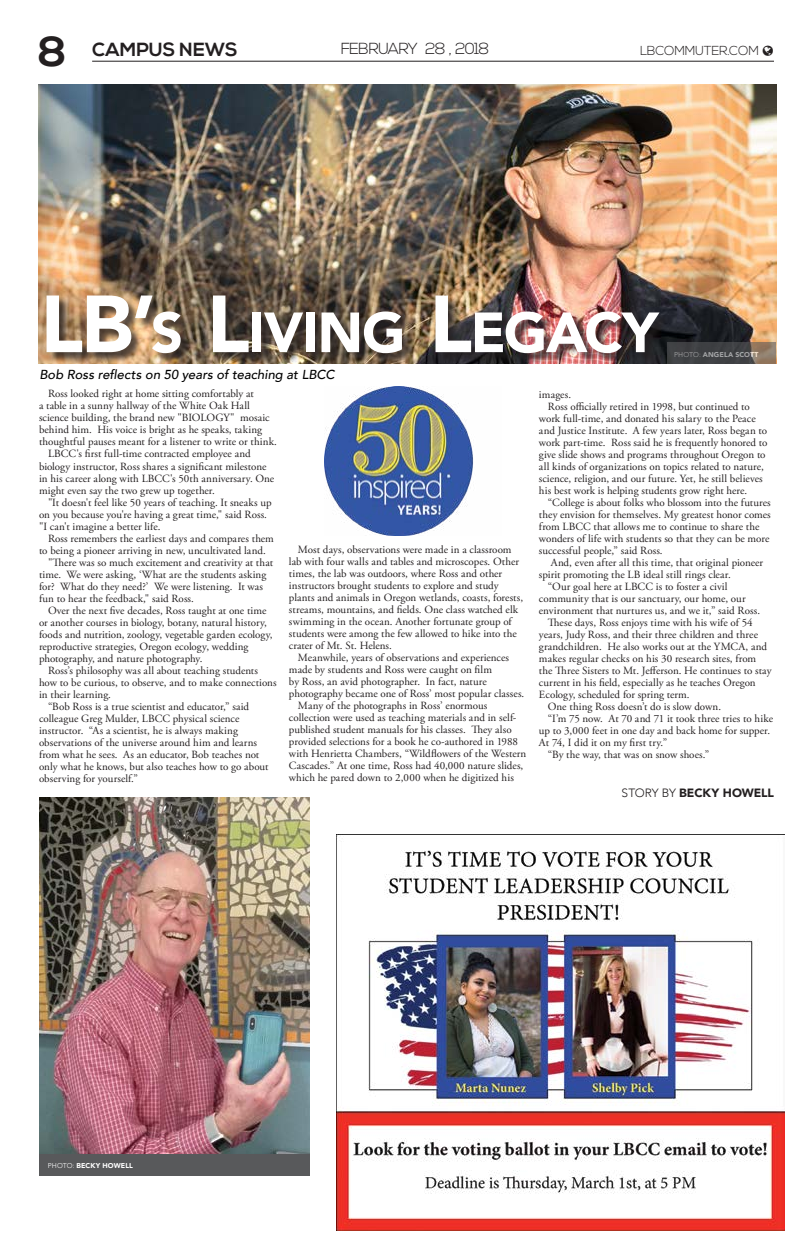
<style>
.page{position:relative;width:810px;height:1260px;background:#fff}
.page>*{position:absolute;margin:0;border:0;box-sizing:border-box;transform-origin:0 0}
.t1{font:900 56px "Avenir";letter-spacing:-.025em;color:#fff}
.t2{font:700 19px "Nexa";letter-spacing:.005em;color:#231f20}
.t3{font:300 16px "Nexa";letter-spacing:-.055em;color:#231f20}
.t4{font:italic 500 13px "Avenir";color:#000}
.t5{font:300 13px "Nexa";letter-spacing:-.02em;color:#231f20}
.t6{font:900 12px "Avenir";letter-spacing:-.005em;color:#231f20}
.t7{font:11px/12px "Adobe Garamond Pro";letter-spacing:.005em;color:#231f20}
.t8{font:900 7px "Avenir";letter-spacing:.015em;color:#fff}
.s1{font-size:42px}
.s2{font-size:80px}
.s3{font-weight:300}
</style>
<div class="page">
<hr style="left:92px;top:61px;width:682px;height:1px;background:#231f20">
<img style="left:38px;top:85px;width:738px;height:279px">
<img style="left:336px;top:834px;width:449px;height:397px">
<div style="left:49px;top:297px;width:622px;height:68px;background:#231f20;opacity:.75"></div>
<img style="left:39px;top:797px;width:270px;height:357px">
<div style="left:39px;top:1154px;width:271px;height:22px;background:#58595b"></div>
<svg style="left:667px;top:342px;width:109px;height:22px;background:#514e4b"></svg>
<img style="left:324px;top:387px;width:149px;height:149px">
<h2 class="t2" style="left:38px;top:39px;width:201px"><span class="s1">8</span> CAMPUS NEWS</h2>
<h3 class="t3" style="left:341px;top:40px;width:150px">FEBRUARY 28 , 2018</h3>
<p class="t5" style="left:640px;top:43px;width:120px">LBCOMMUTER.COM</p>
<h1 class="t1" style="left:40px;top:285px;width:620px"><span class="s2">LB’</span>S <span class="s2">L</span>IVING <span class="s2">L</span>EGACY</h1>
<p class="t8" style="left:674px;top:348px;width:86px"><span class="s3">PHOTO:</span> ANGELA SCOTT</p>
<p class="t4" style="left:39px;top:367px;width:297px">Bob Ross reflects on 50 years of teaching at LBCC</p>
<p class="t7" style="left:48px;top:388px;width:207px">Ross looked right at home sitting comfortably at</p>
<p class="t7" style="left:39px;top:400px;width:213px">a table in a sunny hallway of the White Oak Hall</p>
<p class="t7" style="left:39px;top:412px;width:232px">science building, the brand new "BIOLOGY" mosaic</p>
<p class="t7" style="left:39px;top:424px;width:225px">behind him. His voice is bright as he speaks, taking</p>
<p class="t7" style="left:39px;top:436px;width:239px">thoughtful pauses meant for a listener to write or think.</p>
<p class="t7" style="left:48px;top:448px;width:204px">LBCC's first full-time contracted employee and</p>
<p class="t7" style="left:39px;top:460px;width:229px">biology instructor, Ross shares a significant milestone</p>
<p class="t7" style="left:39px;top:472px;width:237px">in his career along with LBCC's 50th anniversary. One</p>
<p class="t7" style="left:39px;top:484px;width:177px">might even say the two grew up together.</p>
<p class="t7" style="left:48px;top:496px;width:225px">"It doesn't feel like 50 years of teaching. It sneaks up</p>
<p class="t7" style="left:39px;top:508px;width:230px">on you because you're having a great time," said Ross.</p>
<p class="t7" style="left:39px;top:520px;width:123px">"I can't imagine a better life.</p>
<p class="t7" style="left:48px;top:532px;width:227px">Ross remembers the earliest days and compares them</p>
<p class="t7" style="left:39px;top:544px;width:228px">to being a pioneer arriving in new, uncultivated land.</p>
<p class="t7" style="left:48px;top:556px;width:227px">"There was so much excitement and creativity at that</p>
<p class="t7" style="left:39px;top:568px;width:229px">time. We were asking, ‘What are the students asking</p>
<p class="t7" style="left:39px;top:580px;width:226px">for? What do they need?’ We were listening. It was</p>
<p class="t7" style="left:39px;top:592px;width:156px">fun to hear the feedback," said Ross.</p>
<p class="t7" style="left:48px;top:604px;width:220px">Over the next five decades, Ross taught at one time</p>
<p class="t7" style="left:39px;top:616px;width:229px">or another courses in biology, botany, natural history,</p>
<p class="t7" style="left:39px;top:628px;width:235px">foods and nutrition, zoology, vegetable garden ecology,</p>
<p class="t7" style="left:39px;top:640px;width:211px">reproductive strategies, Oregon ecology, wedding</p>
<p class="t7" style="left:39px;top:652px;width:165px">photography, and nature photography.</p>
<p class="t7" style="left:48px;top:664px;width:212px">Ross’s philosophy was all about teaching students</p>
<p class="t7" style="left:39px;top:676px;width:239px">how to be curious, to observe, and to make connections</p>
<p class="t7" style="left:39px;top:688px;width:74px">in their learning.</p>
<p class="t7" style="left:48px;top:700px;width:203px">“Bob Ross is a true scientist and educator,” said</p>
<p class="t7" style="left:39px;top:712px;width:202px">colleague Greg Mulder, LBCC physical science</p>
<p class="t7" style="left:39px;top:724px;width:200px">instructor. “As a scientist, he is always making</p>
<p class="t7" style="left:39px;top:736px;width:220px">observations of the universe around him and learns</p>
<p class="t7" style="left:39px;top:748px;width:222px">from what he sees. As an educator, Bob teaches not</p>
<p class="t7" style="left:39px;top:760px;width:231px">only what he knows, but also teaches how to go about</p>
<p class="t7" style="left:39px;top:772px;width:100px">observing for yourself.”</p>
<p class="t7" style="left:289px;top:543px;width:236px;text-indent:9px">Most days, observations were made in a classroom lab with four walls and tables and microscopes. Other times, the lab was outdoors, where Ross and other instructors brought students to explore and study plants and animals in Oregon wetlands, coasts, forests, streams, mountains, and fields. One class watched elk swimming in the ocean. Another fortunate group of students were among the few allowed to hike into the crater of Mt. St. Helens.</p>
<p class="t7" style="left:298px;top:651px;width:213px">Meanwhile, years of observations and experiences</p>
<p class="t7" style="left:289px;top:663px;width:205px">made by students and Ross were caught on film</p>
<p class="t7" style="left:289px;top:675px;width:199px">by Ross, an avid photographer. In fact, nature</p>
<p class="t7" style="left:289px;top:687px;width:237px">photography became one of Ross’ most popular classes.</p>
<p class="t7" style="left:298px;top:699px;width:191px">Many of the photographs in Ross’ enormous</p>
<p class="t7" style="left:289px;top:711px;width:229px">collection were used as teaching materials and in self-</p>
<p class="t7" style="left:289px;top:723px;width:224px">published student manuals for his classes. They also</p>
<p class="t7" style="left:289px;top:735px;width:231px">provided selections for a book he co-authored in 1988</p>
<p class="t7" style="left:289px;top:747px;width:239px">with Henrietta Chambers, “Wildflowers of the Western</p>
<p class="t7" style="left:289px;top:759px;width:236px">Cascades.” At one time, Ross had 40,000 nature slides,</p>
<p class="t7" style="left:289px;top:771px;width:226px">which he pared down to 2,000 when he digitized his</p>
<p class="t7" style="left:539px;top:388px;width:34px">images.</p>
<p class="t7" style="left:548px;top:400px;width:203px">Ross officially retired in 1998, but continued to</p>
<p class="t7" style="left:539px;top:412px;width:218px">work full-time, and donated his salary to the Peace</p>
<p class="t7" style="left:539px;top:424px;width:230px">and Justice Institute. A few years later, Ross began to</p>
<p class="t7" style="left:539px;top:436px;width:230px">work part-time. Ross said he is frequently honored to</p>
<p class="t7" style="left:539px;top:448px;width:228px">give slide shows and programs throughout Oregon to</p>
<p class="t7" style="left:539px;top:460px;width:226px">all kinds of organizations on topics related to nature,</p>
<p class="t7" style="left:539px;top:472px;width:225px">science, religion, and our future. Yet, he still believes</p>
<p class="t7" style="left:539px;top:484px;width:210px">his best work is helping students grow right here.</p>
<p class="t7" style="left:548px;top:496px;width:224px">“College is about folks who blossom into the futures</p>
<p class="t7" style="left:539px;top:508px;width:233px">they envision for themselves. My greatest honor comes</p>
<p class="t7" style="left:539px;top:520px;width:222px">from LBCC that allows me to continue to share the</p>
<p class="t7" style="left:539px;top:532px;width:232px">wonders of life with students so that they can be more</p>
<p class="t7" style="left:539px;top:544px;width:125px">successful people,” said Ross.</p>
<p class="t7" style="left:551px;top:556px;width:214px">And, even after all this time, that original pioneer</p>
<p class="t7" style="left:539px;top:568px;width:193px">spirit promoting the LB ideal still rings clear.</p>
<p class="t7" style="left:548px;top:580px;width:181px">“Our goal here at LBCC is to foster a civil</p>
<p class="t7" style="left:539px;top:592px;width:208px">community that is our sanctuary, our home, our</p>
<p class="t7" style="left:539px;top:604px;width:223px">environment that nurtures us, and we it,” said Ross.</p>
<p class="t7" style="left:548px;top:616px;width:206px">These days, Ross enjoys time with his wife of 54</p>
<p class="t7" style="left:539px;top:628px;width:221px">years, Judy Ross, and their three children and three</p>
<p class="t7" style="left:539px;top:640px;width:230px">grandchildren. He also works out at the YMCA, and</p>
<p class="t7" style="left:539px;top:652px;width:219px">makes regular checks on his 30 research sites, from</p>
<p class="t7" style="left:539px;top:664px;width:234px">the Three Sisters to Mt. Jefferson. He continues to stay</p>
<p class="t7" style="left:539px;top:676px;width:218px">current in his field, especially as he teaches Oregon</p>
<p class="t7" style="left:539px;top:688px;width:152px">Ecology, scheduled for spring term.</p>
<p class="t7" style="left:548px;top:700px;width:175px">One thing Ross doesn’t do is slow down.</p>
<p class="t7" style="left:548px;top:712px;width:227px">“I’m 75 now. At 70 and 71 it took three tries to hike</p>
<p class="t7" style="left:539px;top:724px;width:233px">up to 3,000 feet in one day and back home for supper.</p>
<p class="t7" style="left:539px;top:736px;width:130px">At 74, I did it on my first try.”</p>
<p class="t7" style="left:548px;top:748px;width:163px">“By the way, that was on snow shoes.”</p>
<p class="t6" style="left:622px;top:783px;width:154px"><span class="s3">STORY BY</span> BECKY HOWELL</p>
<p class="t8" style="left:48px;top:1160px;width:87px"><span class="s3">PHOTO:</span> BECKY HOWELL</p>
</div>
